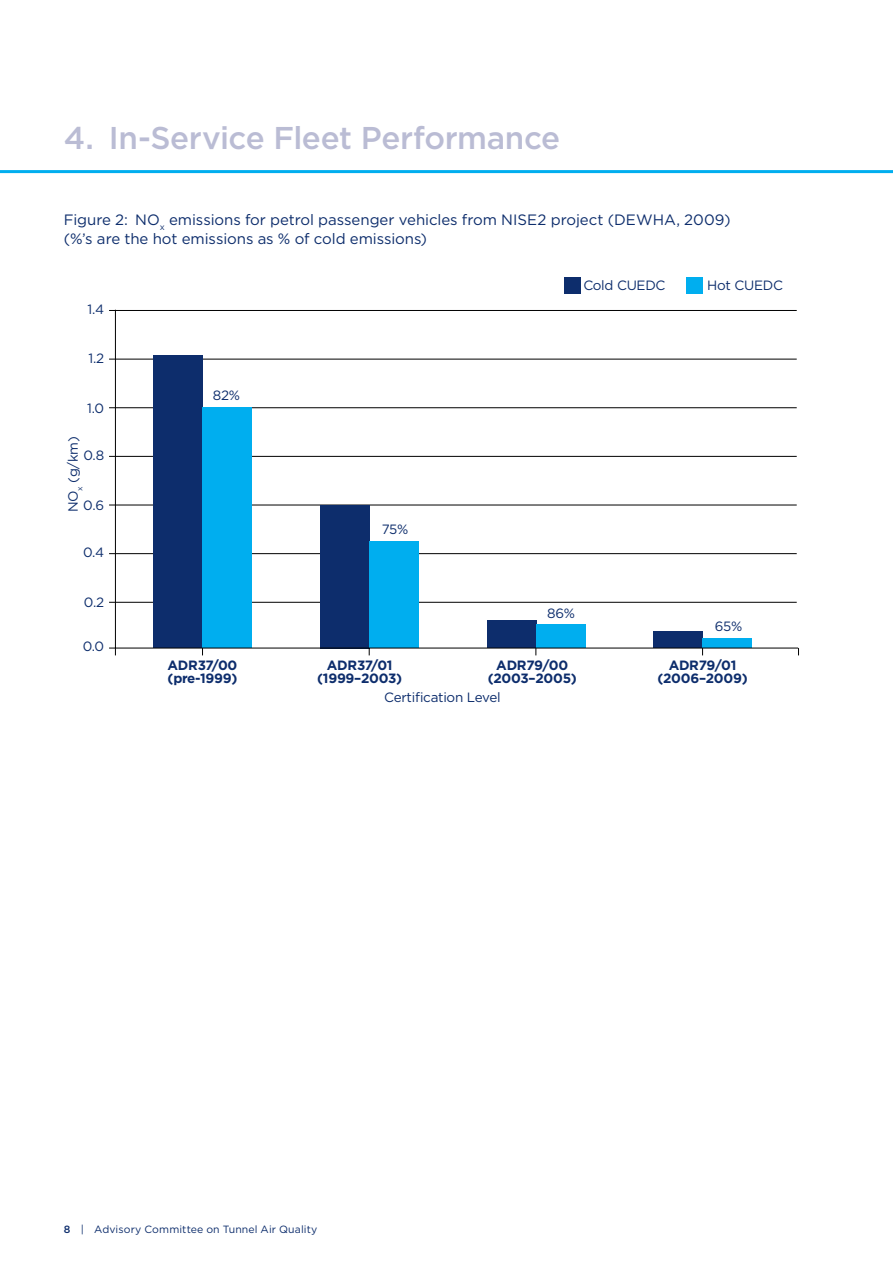
<style>
.page{position:relative;width:893px;height:1263px;background:#fff}
.page>*{position:absolute;margin:0;border:0;box-sizing:border-box;transform-origin:0 0}
.t1{font:500 31.5px "Gotham";letter-spacing:-.01em;color:#babcd4}
.t2{font:15px/19.5px "Gotham";letter-spacing:-.005em;color:#0d2d6c}
.t3{font:13.5px "Gotham";letter-spacing:-.02em;color:#0d2d6c}
.t4{font:700 13.5px/13.5px "Gotham";letter-spacing:-.02em;color:#0d2d6c;text-align:center}
.t5{font:10.5px "Gotham";letter-spacing:.01em;color:#0d2d6c}
.s1{font-weight:500}
</style>
<div class="page">
<hr style="left:0;top:170px;width:893px;height:3px;background:#00aeef">
<svg style="left:115px;top:309px;width:684px;height:340px"></svg>
<svg style="left:109px;top:648px;width:7px;height:7px"></svg>
<div style="left:564px;top:277px;width:17px;height:17px;background:#0d2d6c"></div>
<div style="left:686px;top:277px;width:17px;height:17px;background:#00aeef"></div>
<h1 class="t1" style="left:64px;top:117px;width:498px">4. In-Service Fleet Performance</h1>
<p class="t2" style="left:64px;top:209px;width:668px">Figure 2: NO<sub>x</sub> emissions for petrol passenger vehicles from NISE2 project (DEWHA, 2009) (%’s are the hot emissions as % of cold emissions)</p>
<p class="t3" style="left:88px;top:300px;width:18px">1.4</p>
<p class="t3" style="left:89px;top:350px;width:17px">1.2</p>
<p class="t3" style="left:87px;top:399px;width:18px">1.0</p>
<p class="t3" style="left:64px;top:512px;width:77px;rotate:-90deg">NO<sub>x</sub> (g/km)</p>
<p class="t3" style="left:84px;top:447px;width:22px">0.8</p>
<p class="t3" style="left:83px;top:496px;width:22px">0.6</p>
<p class="t3" style="left:83px;top:544px;width:23px">0.4</p>
<p class="t3" style="left:84px;top:593px;width:22px">0.2</p>
<p class="t3" style="left:83px;top:638px;width:23px">0.0</p>
<p class="t3" style="left:213px;top:386px;width:29px">82%</p>
<p class="t3" style="left:382px;top:520px;width:28px">75%</p>
<p class="t3" style="left:583px;top:276px;width:84px">Cold CUEDC</p>
<p class="t3" style="left:707px;top:276px;width:77px">Hot CUEDC</p>
<p class="t3" style="left:547px;top:604px;width:29px">86%</p>
<p class="t3" style="left:715px;top:617px;width:29px">65%</p>
<p class="t4" style="left:168px;top:658px;width:71px;text-align:left">ADR37/00 (pre-1999)</p>
<p class="t4" style="left:657px;top:658px;width:92px">ADR79/01 (2006–2009)</p>
<p class="t4" style="left:317px;top:658px;width:87px">ADR37/01 (1999–2003)</p>
<p class="t4" style="left:488px;top:658px;width:91px">ADR79/00 (2003–2005)</p>
<p class="t3" style="left:384px;top:689px;width:118px">Certification Level</p>
<p class="t5" style="left:64px;top:1223px;width:255px"><span class="s1">8</span> | Advisory Committee on Tunnel Air Quality</p>
</div>
